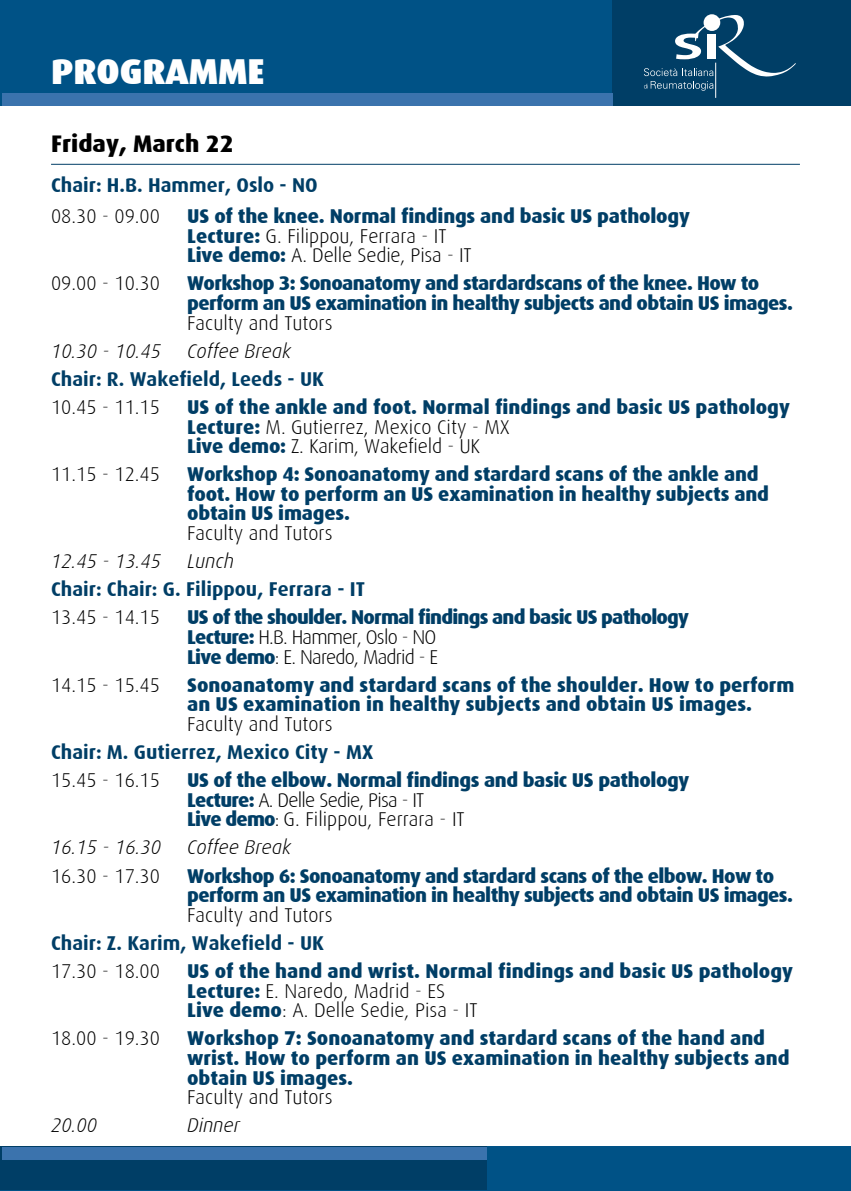
<style>
.page{position:relative;width:851px;height:1191px;background:#fff}
.page>*{position:absolute;margin:0;border:0;box-sizing:border-box;transform-origin:0 0}
.t1{font:900 36px "Dax";color:#fff}
.t2{font:800 24px "Dax";color:#000}
.t3{font:800 20px/19.6px "Dax";letter-spacing:-.01em;color:#003e66}
.t4{font:800 20px/19.6px "Dax";letter-spacing:-.03em;color:#003e66}
.t5{font:300 20px "Dax";color:#000}
.t6{font:700 20px "Dax";color:#003e66}
.t7{font:800 20px/19.6px "Dax";letter-spacing:-.04em;color:#003e66}
.t8{font:italic 300 20px "Dax";color:#000}
.s1{font-weight:300;color:#000}
</style>
<div class="page">
<div style="left:0;top:0;width:850px;height:105px;background:#005286"></div>
<div style="left:612px;top:0;width:238px;height:105px;background:#003e66"></div>
<hr style="left:715px;top:63px;width:1px;height:35px;background:#fff">
<svg style="left:643px;top:15px;width:152px;height:76px"></svg>
<div style="left:0;top:1146px;width:850px;height:45px;background:#005286"></div>
<div style="left:0;top:1146px;width:486px;height:44px;background:#003e66"></div>
<div style="left:2px;top:93px;width:610px;height:12px;background:#3b73ad"></div>
<div style="left:2px;top:1146px;width:484px;height:13px;background:#3b73ad"></div>
<hr style="left:51px;top:164px;width:748px;height:1px;background:#003e66">
<h1 class="t1" style="left:51px;top:51px;width:215px">PROGRAMME</h1>
<p class="t2" style="left:51px;top:130px;width:184px">Friday, March 22</p>
<p class="t6" style="left:51px;top:174px;width:268px">Chair: H.B. Hammer, Oslo - NO</p>
<p class="t5" style="left:51px;top:205px;width:110px">08.30 - 09.00</p>
<p class="t3" style="left:187px;top:206px;width:504px">US of the knee. Normal findings and basic US pathology<br>Lecture: <span class="s1">G. Filippou, Ferrara - IT<br></span>Live demo: <span class="s1">A. Delle Sedie, Pisa - IT</span></p>
<p class="t5" style="left:51px;top:272px;width:110px">09.00 - 10.30</p>
<p class="t4" style="left:187px;top:274px;width:607px">Workshop 3: Sonoanatomy and stardardscans of the knee. How to perform an US examination in healthy subjects and obtain US images.</p>
<p class="t5" style="left:187px;top:312px;width:147px">Faculty and Tutors</p>
<p class="t8" style="left:51px;top:340px;width:111px">10.30 - 10.45</p>
<p class="t8" style="left:187px;top:340px;width:105px">Coffee Break</p>
<p class="t6" style="left:51px;top:367px;width:274px">Chair: R. Wakefield, Leeds - UK</p>
<p class="t5" style="left:51px;top:396px;width:110px">10.45 - 11.15</p>
<p class="t3" style="left:187px;top:397px;width:604px">US of the ankle and foot. Normal findings and basic US pathology<br>Lecture: <span class="s1">M. Gutierrez, Mexico City - MX<br></span>Live demo: <span class="s1">Z. Karim, Wakefield - UK</span></p>
<p class="t5" style="left:51px;top:463px;width:110px">11.15 - 12.45</p>
<p class="t3" style="left:187px;top:464px;width:583px">Workshop 4: Sonoanatomy and stardard scans of the ankle and foot. How to perform an US examination in healthy subjects and obtain US images.</p>
<p class="t5" style="left:187px;top:522px;width:147px">Faculty and Tutors</p>
<p class="t8" style="left:51px;top:550px;width:111px">12.45 - 13.45</p>
<p class="t8" style="left:187px;top:550px;width:48px">Lunch</p>
<p class="t6" style="left:51px;top:578px;width:315px">Chair: Chair: G. Filippou, Ferrara - IT</p>
<p class="t5" style="left:51px;top:606px;width:110px">13.45 - 14.15</p>
<p class="t7" style="left:187px;top:608px;width:503px">US of the shoulder. Normal findings and basic US pathology<br>Lecture: <span class="s1">H.B. Hammer, Oslo - NO<br></span>Live demo<span class="s1">: E. Naredo, Madrid - E</span></p>
<p class="t5" style="left:51px;top:674px;width:110px">14.15 - 15.45</p>
<p class="t3" style="left:187px;top:675px;width:608px">Sonoanatomy and stardard scans of the shoulder. How to perform an US examination in healthy subjects and obtain US images.</p>
<p class="t5" style="left:187px;top:713px;width:147px">Faculty and Tutors</p>
<p class="t6" style="left:51px;top:741px;width:323px">Chair: M. Gutierrez, Mexico City - MX</p>
<p class="t5" style="left:51px;top:769px;width:110px">15.45 - 16.15</p>
<p class="t3" style="left:187px;top:770px;width:503px">US of the elbow. Normal findings and basic US pathology<br>Lecture: <span class="s1">A. Delle Sedie, Pisa - IT<br></span>Live demo<span class="s1">: G. Filippou, Ferrara - IT</span></p>
<p class="t8" style="left:51px;top:836px;width:111px">16.15 - 16.30</p>
<p class="t8" style="left:187px;top:836px;width:105px">Coffee Break</p>
<p class="t5" style="left:51px;top:864px;width:110px">16.30 - 17.30</p>
<p class="t4" style="left:187px;top:866px;width:607px">Workshop 6: Sonoanatomy and stardard scans of the elbow. How to perform an US examination in healthy subjects and obtain US images.</p>
<p class="t5" style="left:187px;top:904px;width:147px">Faculty and Tutors</p>
<p class="t6" style="left:51px;top:931px;width:274px">Chair: Z. Karim, Wakefield - UK</p>
<p class="t5" style="left:51px;top:960px;width:110px">17.30 - 18.00</p>
<p class="t3" style="left:187px;top:961px;width:607px">US of the hand and wrist. Normal findings and basic US pathology<br>Lecture: <span class="s1">E. Naredo, Madrid - ES<br></span>Live demo<span class="s1">: A. Delle Sedie, Pisa - IT</span></p>
<p class="t5" style="left:51px;top:1027px;width:110px">18.00 - 19.30</p>
<p class="t3" style="left:187px;top:1028px;width:603px">Workshop 7: Sonoanatomy and stardard scans of the hand and wrist. How to perform an US examination in healthy subjects and obtain US images.</p>
<p class="t5" style="left:187px;top:1086px;width:147px">Faculty and Tutors</p>
<p class="t8" style="left:51px;top:1114px;width:47px">20.00</p>
<p class="t8" style="left:187px;top:1114px;width:54px">Dinner</p>
</div>
